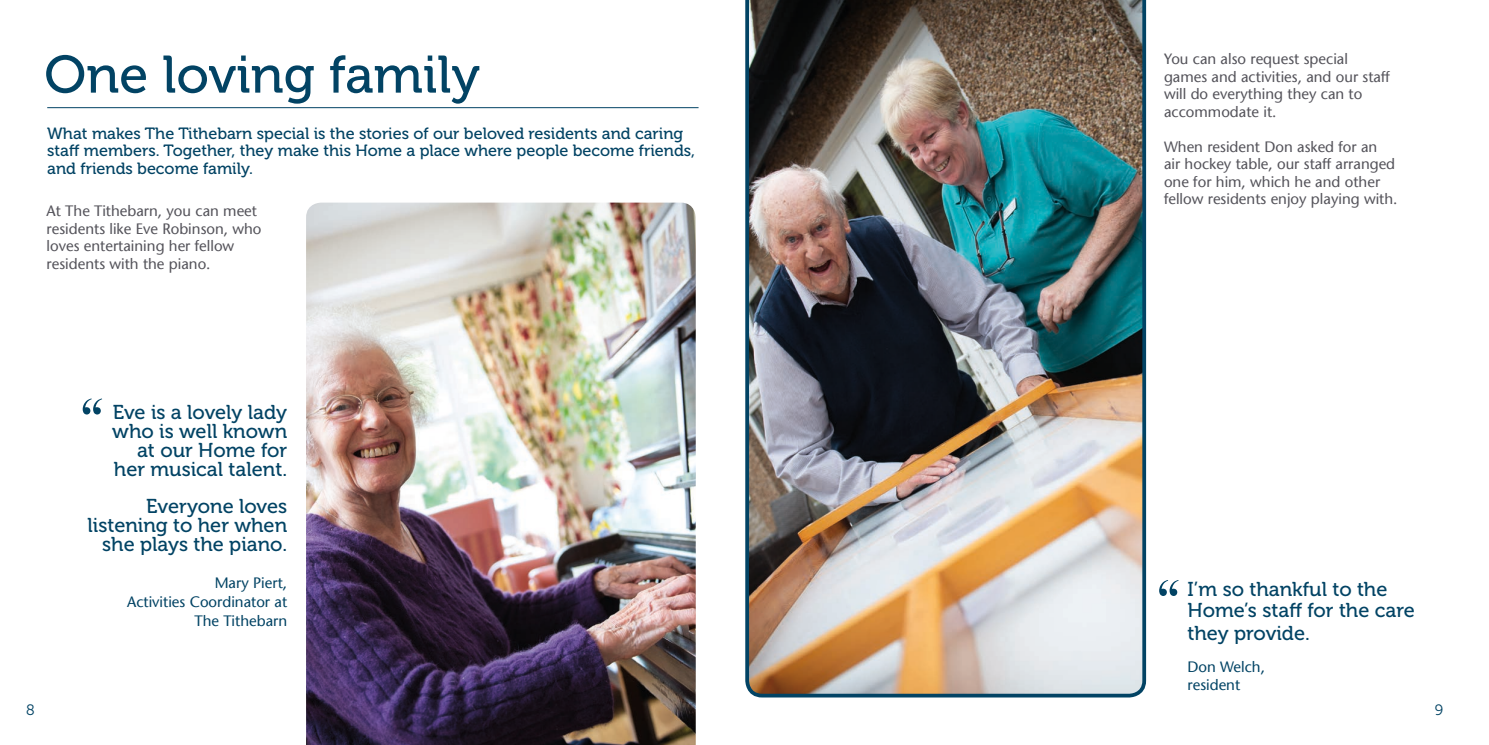
<style>
.page{position:relative;width:1489px;height:745px;background:#fff}
.page>*{position:absolute;margin:0;border:0;box-sizing:border-box;transform-origin:0 0}
.t1{font:62.5px "Bask Old Face";color:#024364}
.t2{font:52.5px "Museo 500";color:#024364}
.t3{font:20px/21.9px "Museo 500";color:#024364}
.t4{font:16.25px/17.5px "Museo 500";color:#024364}
.t5{font:15px/17.5px "Stone Sans";color:#54535a}
.t6{font:15px "Stone Sans";color:#024364}
.t7{font:15px "Museo 300";color:#024364}
</style>
<div class="page">
<img style="left:306px;top:202px;width:389px;height:542px">
<img style="left:745px;top:0;width:400px;height:697px">
<hr style="left:47px;top:107px;width:651px;height:1px;background:#024364">
<p class="t2" style="left:44px;top:46px;width:437px">One loving family</p>
<p class="t4" style="left:47px;top:124px;width:649px">What makes The Tithebarn special is the stories of our beloved residents and caring staff members. Together, they make this Home a place where people become friends, and friends become family.</p>
<p class="t5" style="left:47px;top:202px;width:216px">At The Tithebarn, you can meet residents like Eve Robinson, who loves entertaining her fellow residents with the piano.</p>
<p class="t1" style="left:80px;top:386px;width:27px">“</p>
<p class="t3" style="left:113px;top:401px;width:176px">Eve is a lovely lady</p>
<p class="t3" style="left:112px;top:420px;width:176px">who is well known</p>
<p class="t3" style="left:137px;top:439px;width:152px">at our Home for</p>
<p class="t3" style="left:114px;top:458px;width:175px">her musical talent.</p>
<p class="t3" style="left:146px;top:495px;width:142px">Everyone loves</p>
<p class="t3" style="left:88px;top:514px;width:201px">listening to her when</p>
<p class="t3" style="left:102px;top:533px;width:186px">she plays the piano.</p>
<p class="t6" style="left:215px;top:574px;width:74px">Mary Piert,</p>
<p class="t6" style="left:127px;top:592px;width:161px">Activities Coordinator at</p>
<p class="t6" style="left:194px;top:611px;width:94px">The Tithebarn</p>
<p class="t5" style="left:1163px;top:50px;width:227px">You can also request special games and activities, and our staff will do everything they can to accommodate it.</p>
<p class="t5" style="left:1163px;top:138px;width:235px">When resident Don asked for an<br>air hockey table, our staff arranged one for him, which he and other fellow residents enjoy playing with.</p>
<p class="t1" style="left:1156px;top:567px;width:27px">“</p>
<p class="t3" style="left:1187px;top:578px;width:229px">I’m so thankful to the<br>Home’s staff for the care they provide.</p>
<p class="t6" style="left:1187px;top:657px;width:79px">Don Welch,</p>
<p class="t6" style="left:1187px;top:675px;width:54px">resident</p>
<p class="t7" style="left:26px;top:700px;width:10px">8</p>
<p class="t7" style="left:1434px;top:700px;width:10px">9</p>
</div>
